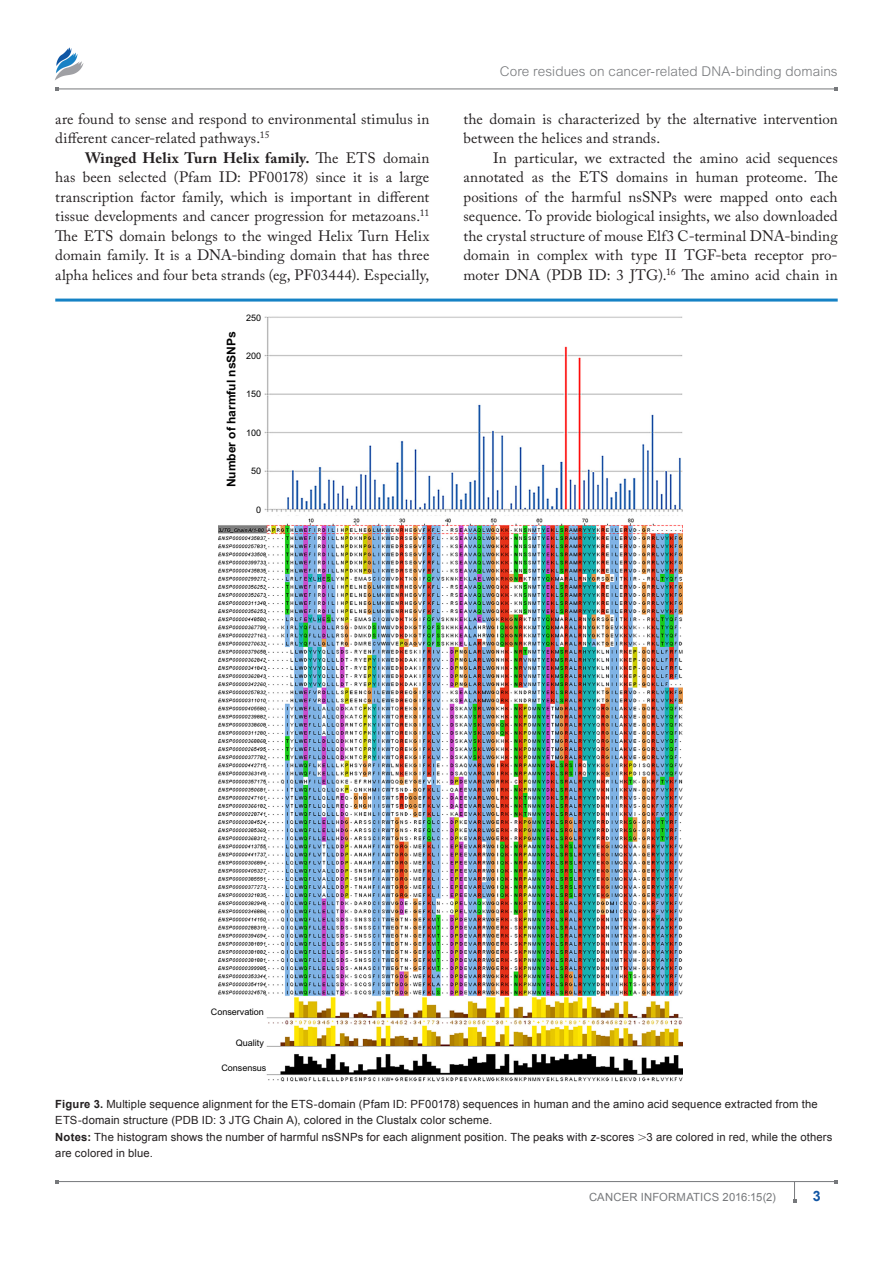
<style>
.page{position:relative;width:893px;height:1263px;background:#fff}
.page>*{position:absolute;margin:0;border:0;box-sizing:border-box;transform-origin:0 0}
.Tx{font:15px/19.5px "Adobe Caslon Pro";letter-spacing:.005em;color:#231f20;text-align:justify}
.FN{font:15px/19.5px "Adobe Caslon Pro";letter-spacing:.005em;color:#231f20}
.RunF-folio{font:700 14.25px "Arial";color:#1055a4}
.RunH{font:300 13.5px "Arial MT Std";letter-spacing:.005em;color:#76787b}
.t1{font:700 12px "Arial";color:#000}
.FigC{font:11.25px/16.5px "Arial";letter-spacing:.015em;color:#231f20}
.RunF{font:11.25px "Arial";letter-spacing:.015em;color:#76787b}
.t2{font:9px "Arial";color:#000}
.s1{font-weight:700}
.s2{font-style:italic}
.s3{font-family:"Mathematical Pi One"}
</style>
<div class="page">
<hr style="left:57px;top:89px;width:779px;height:1px;background:#76787b">
<hr style="left:57px;top:1181px;width:779px;height:1px;background:#76787b">
<img style="left:55px;top:47px;width:29px;height:33px">
<svg style="left:793px;top:1182px;width:3px;height:20px"></svg>
<hr style="left:55px;top:299px;width:783px;height:3px;background:#1582c5">
<img style="left:219px;top:316px;width:463px;height:766px">
<p class="FN" style="left:55px;top:109px;width:376px">are found to sense and respond to environmental stimulus in different cancer-related pathways.<sup>15</sup></p>
<h2 class="Tx" style="left:55px;top:148px;width:376px;text-indent:30px"><span class="s1">Winged Helix Turn Helix family.</span> The ETS domain has been selected (Pfam ID: PF00178) since it is a large transcription factor family, which is important in different tissue developments and cancer progression for metazoans.<sup>11<br></sup>The ETS domain belongs to the winged Helix Turn Helix domain family. It is a DNA-binding domain that has three alpha helices and four beta strands (eg, PF03444). Especially,</h2>
<p class="t1" style="left:224px;top:487px;width:158px;rotate:-90deg">Number of harmful nsSNPs</p>
<p class="t2" style="left:246px;top:312px;width:17px">250</p>
<p class="t2" style="left:246px;top:351px;width:17px">200</p>
<p class="t2" style="left:246px;top:389px;width:17px">150</p>
<p class="t2" style="left:246px;top:428px;width:17px">100</p>
<p class="t2" style="left:251px;top:466px;width:12px">50</p>
<p class="t2" style="left:256px;top:504px;width:7px">0</p>
<p class="RunH" style="left:500px;top:63px;width:339px">Core residues on cancer-related DNA-binding domains</p>
<h2 class="Tx" style="left:463px;top:109px;width:376px">the domain is characterized by the alternative intervention between the helices and strands.</h2>
<p class="Tx" style="left:463px;top:148px;width:376px;text-indent:30px">In particular, we extracted the amino acid sequences annotated as the ETS domains in human proteome. The positions of the harmful nsSNPs were mapped onto each sequence. To provide biological insights, we also downloaded the crystal structure of mouse Elf3 C-terminal DNA-binding domain in complex with type II TGF-beta receptor pro&shy;moter DNA (PDB ID: 3 JTG).<sup>16</sup> The amino acid chain in</p>
<p class="t2" style="left:211px;top:1006px;width:55px">Conservation</p>
<p class="t2" style="left:236px;top:1038px;width:30px">Quality</p>
<p class="t2" style="left:221px;top:1063px;width:47px">Consensus</p>
<p class="FigC" style="left:55px;top:1096px;width:244px"><span class="s1">Figure 3.</span> M ultiple sequence alignment for the ETS</p>
<p class="FigC" style="left:314px;top:1096px;width:505px">-domain (Pfam ID: PF00178) sequences in human and the amino acid sequence extracted from the</p>
<p class="FigC" style="left:55px;top:1112px;width:8px">ETS</p>
<p class="FigC" style="left:55px;top:1112px;width:779px;text-indent:23px">-domain structure (PDB ID: 3 JTG Chain A), colored in the Clustalx color scheme.<br><span class="s1">Notes:</span> The histogram shows the number of harmful nsSN Ps for each alignment position. The peaks with <span class="s2">z</span>-scores <span class="s3">.</span>3 are colored in red, while the others are colored in blue.</p>
<p class="RunF" style="left:589px;top:1189px;width:188px">Cancer Informatics 2016:15(2)</p>
<p class="RunF-folio" style="left:813px;top:1186px;width:9px">3</p>
</div>
